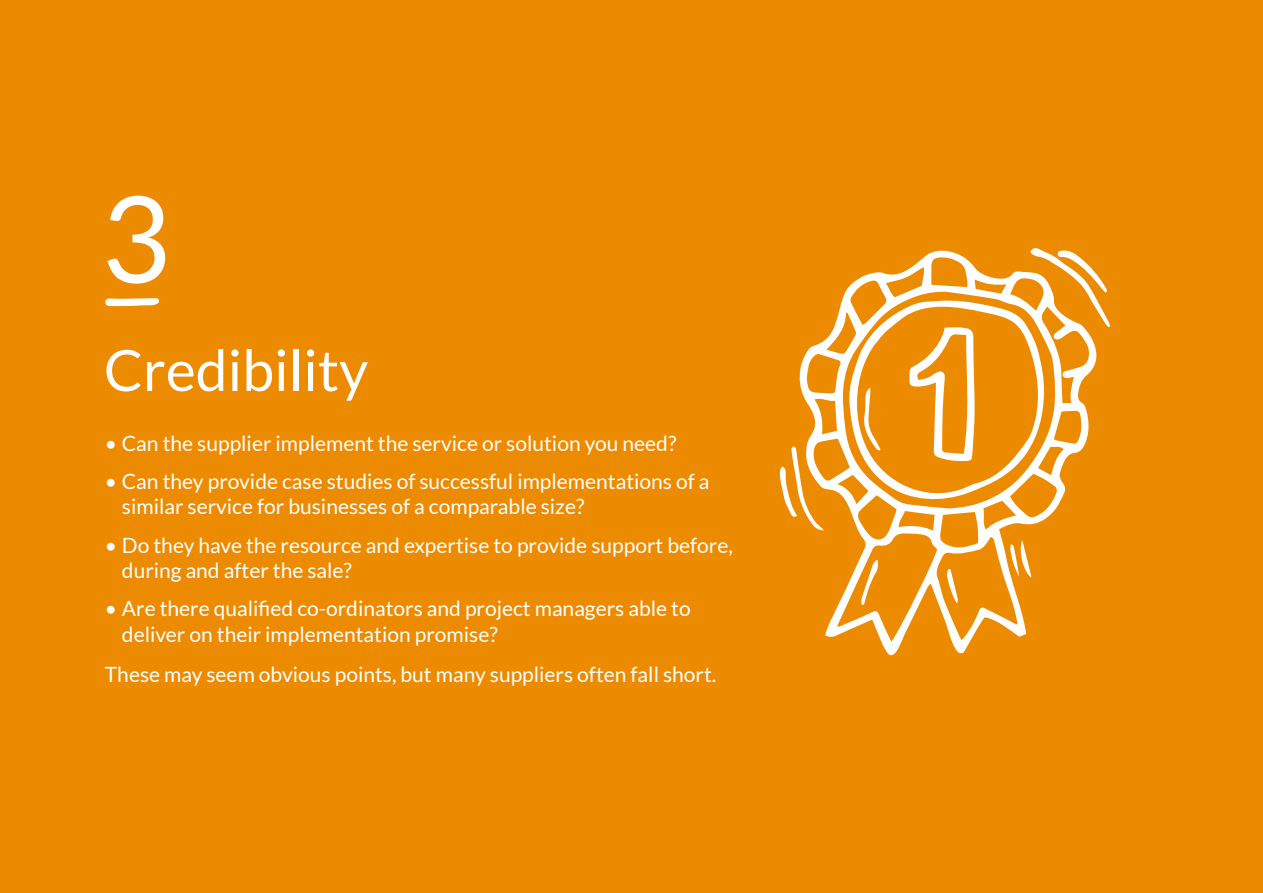
<style>
.page{position:relative;width:1263px;height:893px;background:#ed8b00}
.page>*{position:absolute;margin:0;border:0;box-sizing:border-box;transform-origin:0 0}
.t1{font:120px "Lato";color:#fff}
.t2{font:57px "Lato";color:#fff}
.t3{font:21px/25.5px "Lato";color:#fff}
</style>
<div class="page">
<svg style="left:799px;top:288px;width:261px;height:368px"></svg>
<svg style="left:780px;top:446px;width:44px;height:84px"></svg>
<svg style="left:1010px;top:540px;width:21px;height:37px"></svg>
<svg style="left:861px;top:560px;width:17px;height:45px"></svg>
<svg style="left:947px;top:569px;width:11px;height:34px"></svg>
<svg style="left:848px;top:248px;width:262px;height:255px"></svg>
<svg style="left:105px;top:298px;width:54px;height:8px"></svg>
<h1 class="t1" style="left:101px;top:172px;width:71px">3</h1>
<h2 class="t2" style="left:104px;top:339px;width:266px">Credibility</h2>
<p class="t3" style="left:105px;top:430px;width:573px">• Can the supplier implement the service or solution you need?</p>
<p class="t3" style="left:122px;top:468px;width:589px;text-indent:-17px">• Can they provide case studies of successful implementations of a similar service for businesses of a comparable size?</p>
<p class="t3" style="left:122px;top:532px;width:612px;text-indent:-17px">• Do they have the resource and expertise to provide support before, during and after the sale?</p>
<p class="t3" style="left:122px;top:596px;width:570px;text-indent:-17px">• Are there qualified co-ordinators and project managers able to deliver on their implementation promise?</p>
<p class="t3" style="left:105px;top:661px;width:613px">These may seem obvious points, but many suppliers often fall short.</p>
</div>
